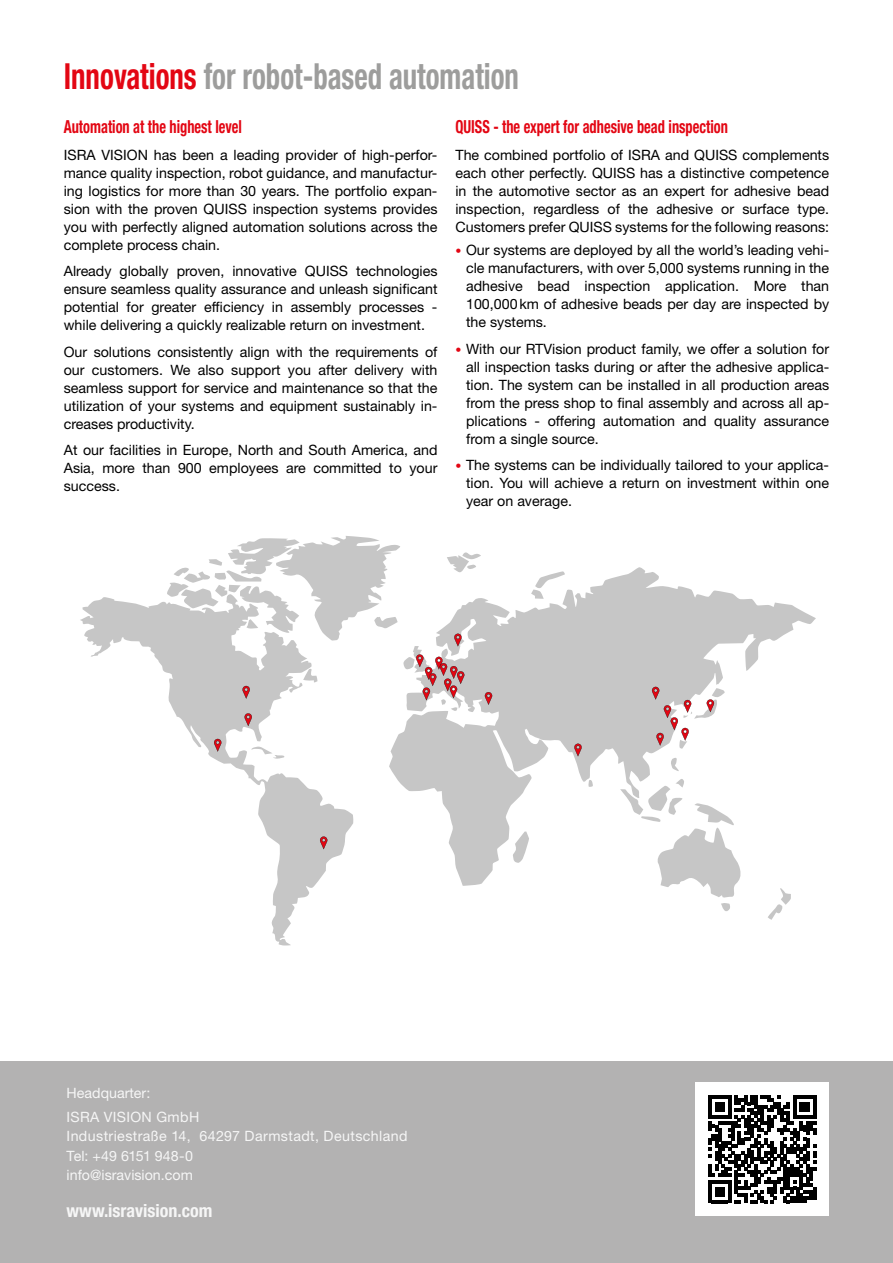
<style>
.page{position:relative;width:893px;height:1263px;background:#fff}
.page>*{position:absolute;margin:0;border:0;box-sizing:border-box;transform-origin:0 0}
.t1{font:700 condensed 36px "Helvetica Neue LT Std";color:#9d9d9c;scale:.8 1}
.t2{font:700 condensed 18px "Helvetica Neue LT Std";color:#e30613;scale:.8 1}
.t3{font:700 condensed 18px "Helvetica Neue LT Std";color:#f6f6f6}
.t4{font:14.25px/18px "Helvetica Neue LT Std";color:#000;text-align:justify}
.t5{font:14.25px/19.5px "Helvetica Neue LT Std";letter-spacing:.02em;color:#f6f6f6}
.s1{color:#e30613}
.s2{font-weight:100;font-stretch:condensed;font-size:12px;color:#e30613}
</style>
<div class="page">
<div style="left:0;top:1061px;width:893px;height:202px;background:#b3b2b2"></div>
<svg style="left:80px;top:597px;width:273px;height:349px"></svg>
<svg style="left:389px;top:567px;width:427px;height:319px"></svg>
<svg style="left:251px;top:746px;width:34px;height:13px"></svg>
<svg style="left:531px;top:571px;width:34px;height:28px"></svg>
<svg style="left:512px;top:831px;width:17px;height:32px"></svg>
<svg style="left:588px;top:780px;width:5px;height:7px"></svg>
<svg style="left:670px;top:757px;width:9px;height:14px"></svg>
<svg style="left:768px;top:888px;width:23px;height:32px"></svg>
<svg style="left:620px;top:778px;width:121px;height:133px"></svg>
<svg style="left:214px;top:739px;width:7px;height:13px"></svg>
<svg style="left:320px;top:836px;width:7px;height:13px"></svg>
<svg style="left:574px;top:744px;width:8px;height:12px"></svg>
<svg style="left:652px;top:687px;width:73px;height:62px"></svg>
<svg style="left:166px;top:536px;width:326px;height:190px"></svg>
<div style="left:695px;top:1082px;width:134px;height:134px;background:#fff"></div>
<svg style="left:708px;top:1095px;width:108px;height:108px"></svg>
<h1 class="t1" style="left:64px;top:55px;width:570px"><span class="s1">Innovations</span> for robot-based automation</h1>
<p class="t2" style="left:64px;top:116px;width:224px">Automation at the highest level</p>
<p class="t4" style="left:64px;top:145px;width:375px">ISRA VISION has been a leading provider of high-perfor&shy;mance quality inspection, robot guidance, and manufactur&shy;ing logistics for more than 30 years. The portfolio expan&shy;sion with the proven QUISS inspection systems provides you with perfectly aligned automation solutions across the complete process chain.</p>
<p class="t4" style="left:64px;top:262px;width:375px">Already globally proven, innovative QUISS technologies ensure seamless quality assurance and unleash significant potential for greater efficiency in assembly processes - while delivering a quickly realizable return on investment.</p>
<p class="t4" style="left:64px;top:342px;width:375px">Our solutions consistently align with the requirements of our customers. We also support you after delivery with seamless support for service and maintenance so that the utilization of your systems and equipment sustainably in&shy;creases productivity.</p>
<p class="t4" style="left:64px;top:441px;width:375px">At our facilities in Europe, North and South America, and Asia, more than 900 employees are committed to your success.</p>
<p class="t2" style="left:455px;top:116px;width:342px">QUISS - the expert for adhesive bead inspection</p>
<p class="t4" style="left:455px;top:145px;width:375px">The combined portfolio of ISRA and QUISS complements each other perfectly. QUISS has a distinctive competence in the automotive sector as an expert for adhesive bead inspection, regardless of the adhesive or surface type.<br>Customers prefer QUISS systems for the following reasons:</p>
<p class="t4" style="left:466px;top:241px;width:365px;text-indent:-11px"><span class="s2">•</span> Our systems are deployed by all the world’s leading vehi&shy;cle manufacturers, with over 5,000 systems running in the adhesive bead inspection application. More than 100,000 km of adhesive beads per day are inspected by the systems.</p>
<p class="t4" style="left:466px;top:339px;width:365px;text-indent:-11px"><span class="s2">•</span> With our RTVision product family, we offer a solution for all inspection tasks during or after the adhesive applica&shy;tion. The system can be installed in all production areas from the press shop to final assembly and across all ap&shy;plications - offering automation and quality assurance from a single source.</p>
<p class="t4" style="left:466px;top:456px;width:365px;text-indent:-11px"><span class="s2">•</span> The systems can be individually tailored to your applica&shy;tion. You will achieve a return on investment within one year on average.</p>
<p class="t5" style="left:67px;top:1081px;width:134px;line-height:23.7px">Headquarter:<br>ISRA VISION GmbH</p>
<p class="t5" style="left:67px;top:1126px;width:342px">Industriestraße 14, 64297 Darmstadt, Deutschland<br>Tel: +49 6151 948-0<br>info@isravision.com</p>
<p class="t3" style="left:67px;top:1200px;width:147px">www.isravision.com</p>
</div>
